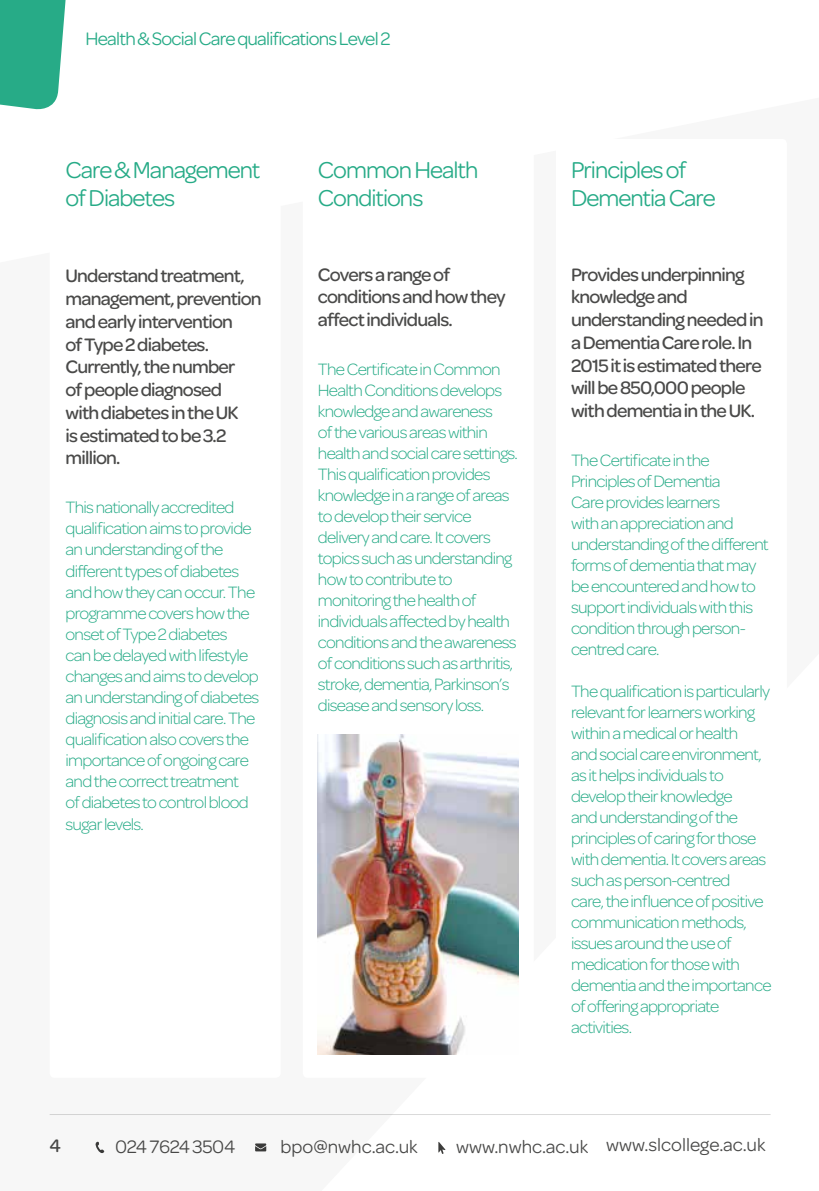
<style>
.page{position:relative;width:819px;height:1191px;background:#fff}
.page>*{position:absolute;margin:0;border:0;box-sizing:border-box;transform-origin:0 0}
.t1{font:24.5px/28px "Omnes";letter-spacing:-.04em;color:#27ab87}
.t2{font:500 19.25px/22.8px "Omnes";letter-spacing:-.04em;color:#4a4a49}
.t3{font:19.25px "Omnes";color:#4a4a49}
.t4{font:19.25px "Omnes";letter-spacing:-.04em;color:#27ab87}
.t5{font:19.25px "Omnes";letter-spacing:-.02em;color:#4a4a49}
.t6{font:300 17.5px/21px "Omnes";letter-spacing:-.04em;color:#27ab87}
</style>
<div class="page">
<svg style="left:0;top:0;width:66px;height:110px;background:#3cb393"></svg>
<img style="left:318px;top:735px;width:200px;height:319px">
<p class="t4" style="left:85px;top:28px;width:306px">Health &amp; Social Care qualifications Level 2</p>
<h1 class="t1" style="left:65px;top:156px;width:196px">Care &amp; Management of Diabetes</h1>
<h1 class="t1" style="left:318px;top:156px;width:162px">Common Health<br>Conditions</h1>
<h1 class="t1" style="left:571px;top:156px;width:146px">Principles of<br>Dementia Care</h1>
<p class="t2" style="left:65px;top:265px;width:198px">Understand treatment, management, prevention and early intervention<br>of Type 2 diabetes.<br>Currently, the number<br>of people diagnosed<br>with diabetes in the UK<br>is estimated to be 3.2 million.</p>
<p class="t6" style="left:65px;top:497px;width:195px">This nationally accredited qualification aims to provide an understanding of the different types of diabetes and how they can occur. The programme covers how the onset of Type 2 diabetes<br>can be delayed with lifestyle changes and aims to develop an understanding of diabetes diagnosis and initial care. The qualification also covers the importance of ongoing care and the correct treatment<br>of diabetes to control blood</p>
<p class="t6" style="left:65px;top:814px;width:80px">sugar levels.</p>
<p class="t2" style="left:318px;top:263px;width:189px">Covers a range of conditions and how they affect individuals.</p>
<p class="t6" style="left:318px;top:359px;width:201px">The Certificate in Common<br>Health Conditions develops knowledge and awareness<br>of the various areas within health and social care settings.<br>This qualification provides knowledge in a range of areas to develop their service delivery and care. It covers topics such as understanding how to contribute to monitoring the health of individuals affected by health conditions and the awareness of conditions such as arthritis, stroke, dementia, Parkinson’s disease and sensory loss.</p>
<p class="t2" style="left:571px;top:263px;width:194px">Provides underpinning knowledge and understanding needed in a Dementia Care role. In<br>2015 it is estimated there will be 850,000 people with dementia in the UK.</p>
<p class="t6" style="left:571px;top:450px;width:199px">The Certificate in the<br>Principles of Dementia<br>Care provides learners<br>with an appreciation and understanding of the different forms of dementia that may be encountered and how to support individuals with this condition through person&shy;centred care.</p>
<p class="t6" style="left:571px;top:681px;width:202px">The qualification is particularly relevant for learners working within a medical or health<br>and social care environment, as it helps individuals to develop their knowledge<br>and understanding of the principles of caring for those with dementia. It covers areas such as person-centred<br>care, the influence of positive communication methods, issues around the use of medication for those with dementia and the importance of offering appropriate activities.</p>
<p class="t2" style="left:50px;top:1134px;width:13px">4</p>
<p class="t5" style="left:115px;top:1135px;width:122px">024 7624 3504</p>
<p class="t3" style="left:280px;top:1135px;width:139px">bpo@nwhc.ac.uk</p>
<p class="t3" style="left:456px;top:1134px;width:311px">www.nwhc.ac.uk www.slcollege.ac.uk</p>
</div>
